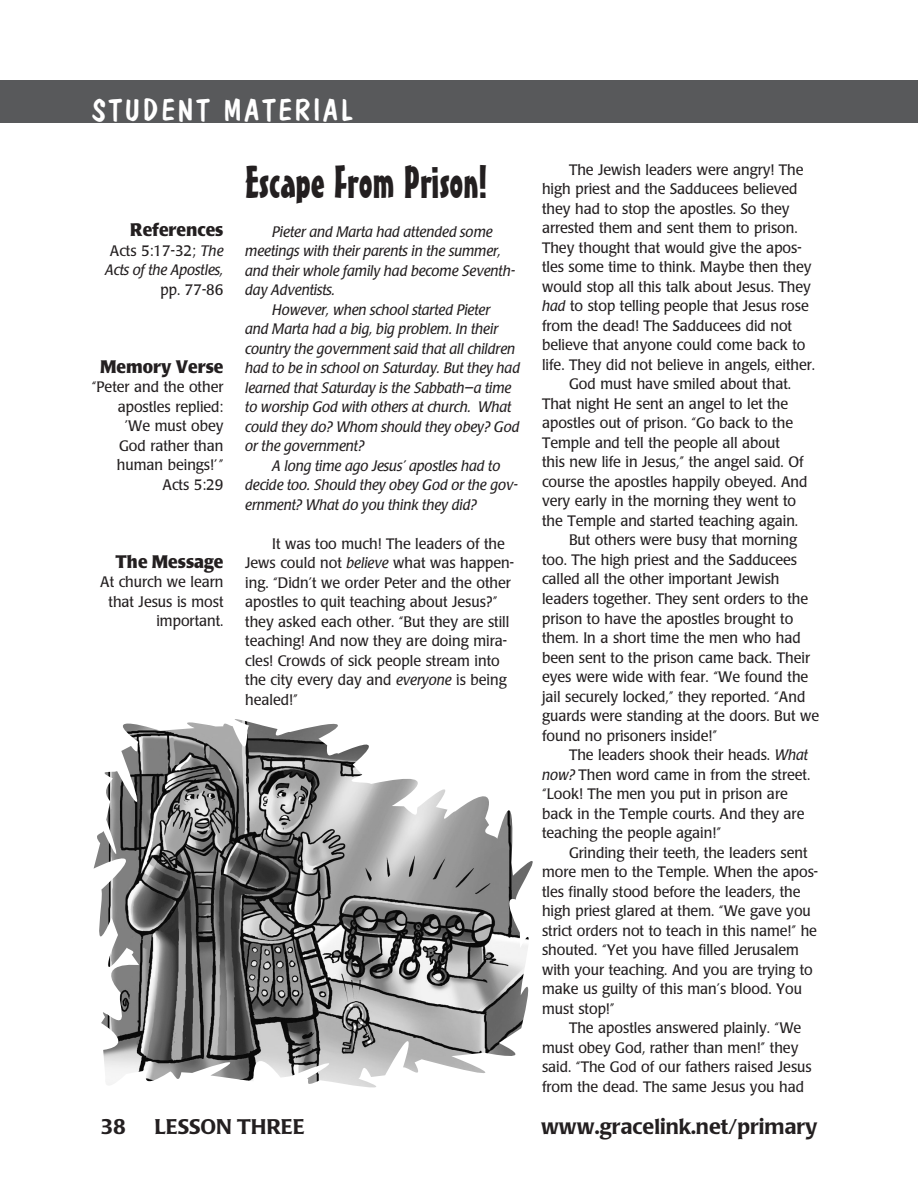
<style>
.page{position:relative;width:918px;height:1202px;background:#fff}
.page>*{position:absolute;margin:0;border:0;box-sizing:border-box;transform-origin:0 0}
.section_title{font:45px "Mister Earl BT";color:#231f20}
.t1{font:30px "Dom Casual D";letter-spacing:.1em;color:#fff}
.t2{font:500 21px "Poppl Laudatio";color:#231f20}
.subhead-right{font:700 18px "Poppl Laudatio";color:#231f20;scale:.95 1}
.body{font:15px/19.5px "Poppl Laudatio";color:#231f20;scale:.95 1}
.body-2{font:italic 15px/19.5px "Poppl Laudatio";color:#231f20;scale:.95 1}
.body-right{font:15px/19.5px "Poppl Laudatio";color:#231f20;text-align:right;scale:.95 1}
.body-right-2{font:italic 15px "Poppl Laudatio";color:#231f20;scale:.95 1}
.s1{font-style:italic}
</style>
<div class="page">
<div style="left:0;top:80px;width:891px;height:43px;background:#58595b"></div>
<div style="left:891px;top:80px;width:27px;height:43px;background:#58595b"></div>
<img style="left:93px;top:719px;width:440px;height:369px">
<p class="t1" style="left:92px;top:92px;width:262px">STUDENT MATERIAL</p>
<p class="subhead-right" style="left:130px;top:220px;width:100px">References</p>
<p class="body-right" style="left:110px;top:241px;width:121px">Acts 5:17-32; <span class="s1">The</span></p>
<p class="body-right-2" style="left:105px;top:261px;width:126px">Acts of the Apostles,</p>
<p class="body-right" style="left:160px;top:280px;width:68px">pp. 77-86</p>
<p class="subhead-right" style="left:100px;top:356px;width:131px">Memory Verse</p>
<p class="body-right" style="left:92px;top:377px;width:140px">“Peter and the other apostles replied:</p>
<p class="body-right" style="left:125px;top:416px;width:105px">’We must obey</p>
<p class="body-right" style="left:117px;top:436px;width:114px;text-align:left">God rather than human beings!’”</p>
<p class="body-right" style="left:163px;top:475px;width:66px">Acts 5:29</p>
<p class="subhead-right" style="left:116px;top:551px;width:115px">The Message</p>
<p class="body-right" style="left:100px;top:572px;width:131px">At church we learn that Jesus is most important.</p>
<p class="section_title" style="left:245px;top:154px;width:244px">Escape From Prison!</p>
<p class="body-2" style="left:245px;top:222px;width:286px;text-indent:27px">Pieter and Marta had attended some meetings with their parents in the summer, and their whole family had become Seventh&shy;day Adventists.</p>
<p class="body-2" style="left:245px;top:300px;width:291px;text-indent:27px">However, when school started Pieter<br>and Marta had a big, big problem. In their country the government said that all children had to be in school on Saturday. But they had learned that Saturday is the Sabbath—a time to worship God with others at church. What could they do? Whom should they obey? God or the government?</p>
<p class="body-2" style="left:245px;top:456px;width:289px;text-indent:27px">A long time ago Jesus’ apostles had to decide too. Should they obey God or the gov&shy;ernment? What do you think they did?</p>
<p class="body" style="left:245px;top:534px;width:284px;text-indent:27px">It was too much! The leaders of the Jews could not <span class="s1">believe</span> what was happen&shy;ing. “Didn’t we order Peter and the other apostles to quit teaching about Jesus?” they asked each other. “But they are still teaching! And now they are doing mira&shy;cles! Crowds of sick people stream into the city every day and <span class="s1">everyone</span> is being healed!”</p>
<p class="body" style="left:542px;top:160px;width:289px;text-indent:27px">The Jewish leaders were angry! The high priest and the Sadducees believed they had to stop the apostles. So they arrested them and sent them to prison.<br>They thought that would give the apos&shy;tles some time to think. Maybe then they would stop all this talk about Jesus. They <span class="s1">had</span> to stop telling people that Jesus rose from the dead! The Sadducees did not believe that anyone could come back to life. They did not believe in angels, either.</p>
<p class="body" style="left:542px;top:375px;width:281px;text-indent:27px">God must have smiled about that.<br>That night He sent an angel to let the apostles out of prison. “Go back to the Temple and tell the people all about<br>this new life in Jesus,” the angel said. Of course the apostles happily obeyed. And very early in the morning they went to the Temple and started teaching again.</p>
<p class="body" style="left:542px;top:531px;width:293px;text-indent:27px">But others were busy that morning too. The high priest and the Sadducees called all the other important Jewish leaders together. They sent orders to the prison to have the apostles brought to them. In a short time the men who had been sent to the prison came back. Their eyes were wide with fear. “We found the jail securely locked,” they reported. “And guards were standing at the doors. But we found no prisoners inside!”</p>
<p class="body" style="left:542px;top:745px;width:284px;text-indent:27px">The leaders shook their heads. <span class="s1">What now?</span> Then word came in from the street. “Look! The men you put in prison are back in the Temple courts. And they are teaching the people again!”</p>
<p class="body" style="left:542px;top:843px;width:292px;text-indent:27px">Grinding their teeth, the leaders sent more men to the Temple. When the apos&shy;tles finally stood before the leaders, the high priest glared at them. “We gave you strict orders not to teach in this name!” he shouted. “Yet you have filled Jerusalem with your teaching. And you are trying to make us guilty of this man’s blood. You must stop!”</p>
<p class="body" style="left:542px;top:1018px;width:285px;text-indent:27px">The apostles answered plainly. “We must obey God, rather than men!” they said. “The God of our fathers raised Jesus from the dead. The same Jesus you had</p>
<p class="t2" style="left:100px;top:1115px;width:27px">38</p>
<p class="t2" style="left:154px;top:1115px;width:152px">LESSON THREE</p>
<p class="t2" style="left:541px;top:1115px;width:278px">www.gracelink.net/primary</p>
</div>
